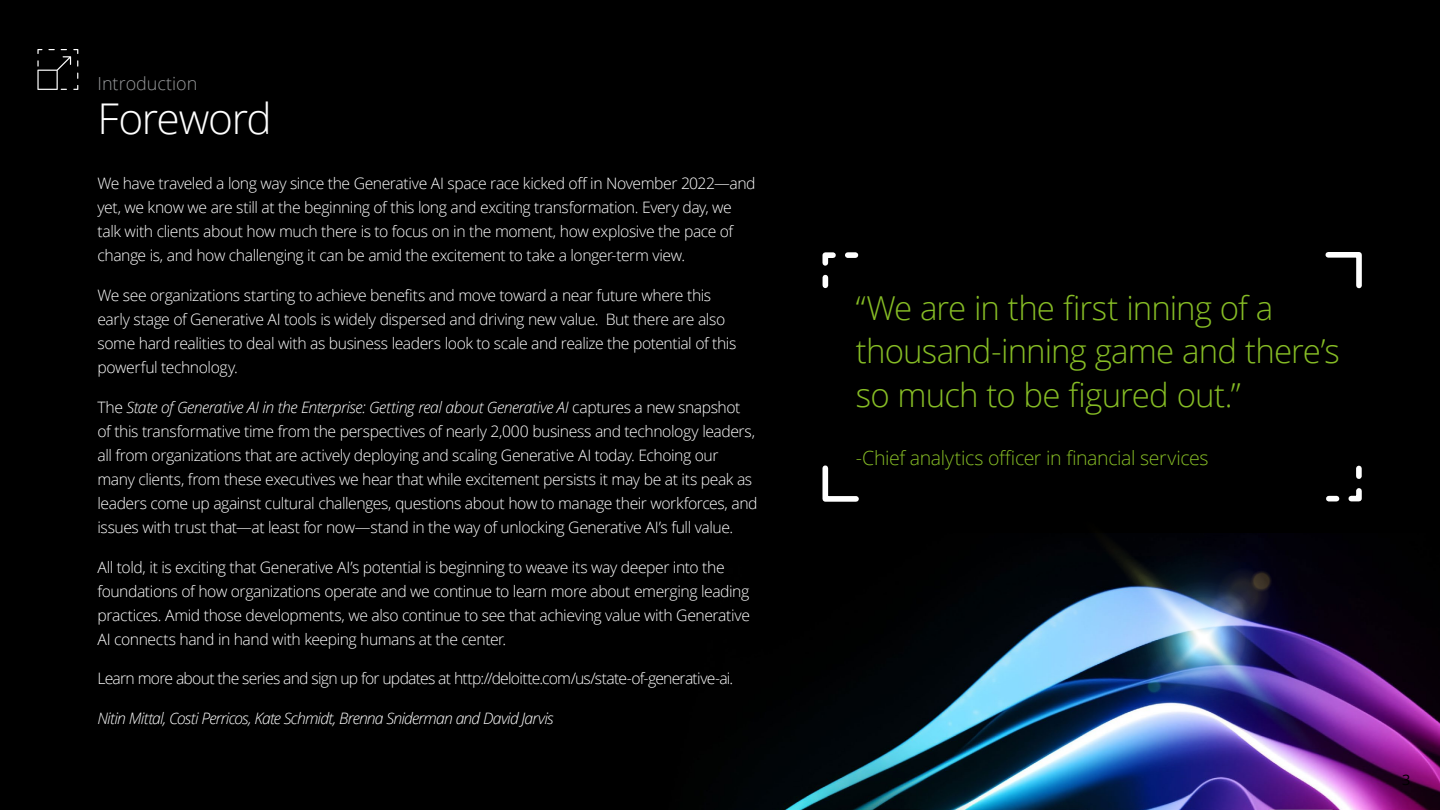
<style>
.page{position:relative;width:1440px;height:810px;background:#000}
.page>*{position:absolute;margin:0;border:0;box-sizing:border-box;transform-origin:0 0}
.t1{font:300 42.45px "Open Sans";letter-spacing:-.03em;color:#fff}
.t2{font:300 33px/43.5px "Open Sans";letter-spacing:-.03em;color:#86bc25}
.t3{font:300 19.5px "Open Sans";letter-spacing:-.02em;color:#86bc25}
.t4{font:300 18px "Open Sans";color:#97999b}
.t5{font:300 15.75px/24px "Open Sans";letter-spacing:-.03em;color:#fff}
.t6{font:300 15.75px "Open Sans";letter-spacing:-.05em;color:#fff}
.t7{font:italic 300 15.75px "Open Sans";letter-spacing:-.05em;color:#fff}
.t8{font:14.48px "Open Sans";color:#000}
.s1{font-style:italic}
</style>
<div class="page">
<img style="left:772px;top:595px;width:668px;height:215px">
<svg style="left:37px;top:49px;width:41px;height:41px"></svg>
<img style="left:1066px;top:533px;width:274px;height:244px">
<svg style="left:822px;top:252px;width:37px;height:36px"></svg>
<svg style="left:1325px;top:252px;width:37px;height:37px"></svg>
<svg style="left:1326px;top:465px;width:36px;height:37px"></svg>
<svg style="left:822px;top:465px;width:37px;height:37px"></svg>
<p class="t4" style="left:98px;top:71px;width:101px">Introduction</p>
<h1 class="t1" style="left:98px;top:90px;width:176px">Foreword</h1>
<p class="t5" style="left:98px;top:171px;width:660px">We have traveled a long way since the Generative AI space race kicked off in November 2022—and yet, we know we are still at the beginning of this long and exciting transformation. Every day, we talk with clients about how much there is to focus on in the moment, how explosive the pace of change is, and how challenging it can be amid the excitement to take a longer-term view.</p>
<p class="t5" style="left:98px;top:283px;width:640px">We see organizations starting to achieve benefits and move toward a near future where this early stage of Generative AI tools is widely dispersed and driving new value. But there are also some hard realities to deal with as business leaders look to scale and realize the potential of this powerful technology.</p>
<p class="t5" style="left:98px;top:395px;width:662px">The <span class="s1">State of Generative AI in the Enterprise: Getting real about Generative AI</span> captures a new snapshot of this transformative time from the perspectives of nearly 2,000 business and technology leaders, all from organizations that are actively deploying and scaling Generative AI today. Echoing our many clients, from these executives we hear that while excitement persists it may be at its peak as leaders come up against cultural challenges, questions about how to manage their workforces, and issues with trust that—at least for now—stand in the way of unlocking Generative AI’s full value.</p>
<p class="t5" style="left:98px;top:554px;width:654px">All told, it is exciting that Generative AI’s potential is beginning to weave its way deeper into the foundations of how organizations operate and we continue to learn more about emerging leading practices. Amid those developments, we also continue to see that achieving value with Generative AI connects hand in hand with keeping humans at the center.</p>
<p class="t6" style="left:98px;top:668px;width:637px">Learn more about the series and sign up for updates at http://deloitte.com/us/state-of-generative-ai.</p>
<p class="t7" style="left:98px;top:708px;width:457px">Nitin Mittal, Costi Perricos, Kate Schmidt, Brenna Sniderman and David Jarvis</p>
<h2 class="t2" style="left:856px;top:285px;width:486px">“We are in the first inning of a thousand-inning game and there’s so much to be figured out.”</h2>
<p class="t3" style="left:856px;top:445px;width:354px">-Chief analytics officer in financial services</p>
<p class="t8" style="left:1402px;top:769px;width:10px">3</p>
</div>
